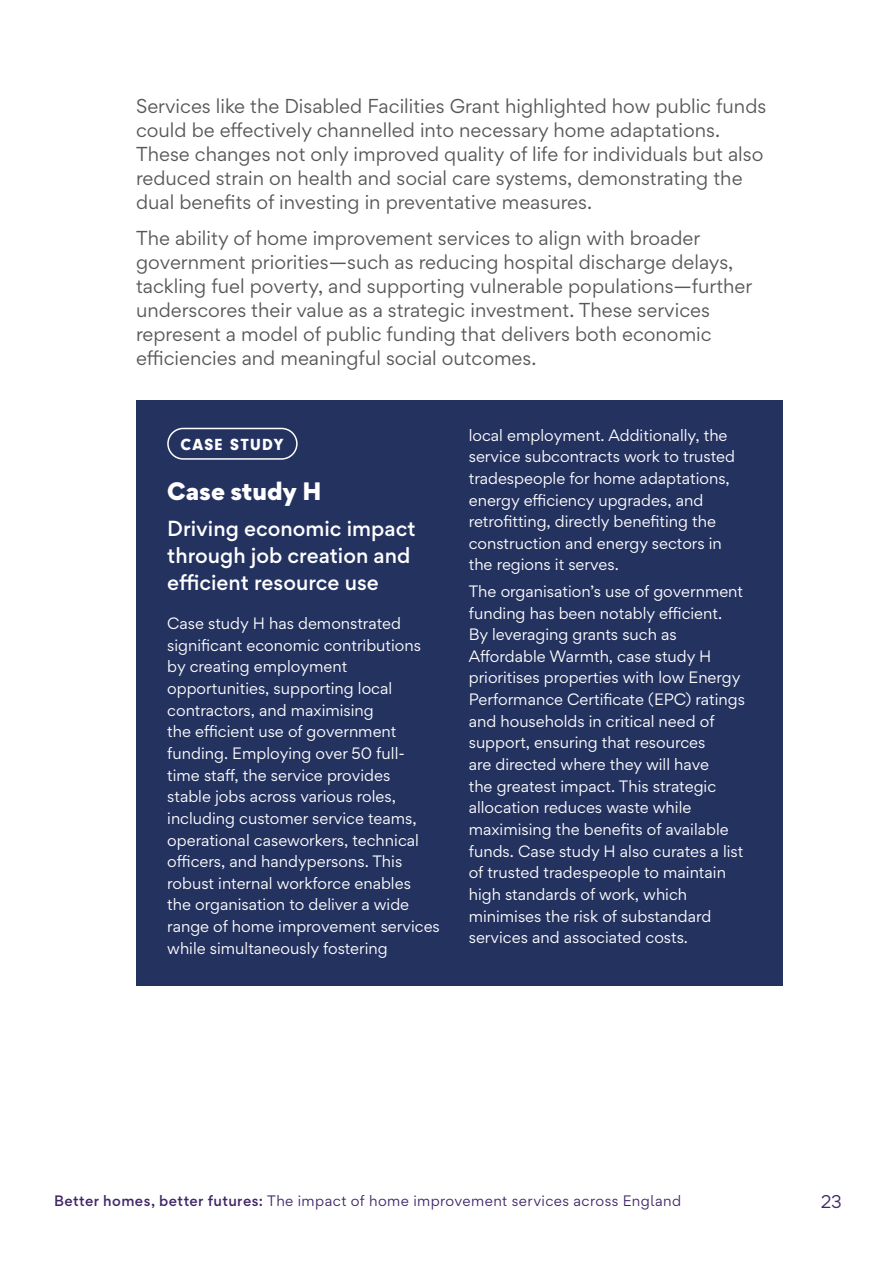
<style>
.page{position:relative;width:893px;height:1263px;background:#fff}
.page>*{position:absolute;margin:0;border:0;box-sizing:border-box;transform-origin:0 0}
.t1{font:900 22.5px "Gordita";color:#fff}
.t2{font:500 19.5px/27px "Gordita";color:#fff}
.t3{font:18px/24px "Gordita";color:#575756}
.t4{font:900 16.65px "Neuzeit Gro";letter-spacing:.08em;color:#fff}
.t5{font:16.5px "Gordita";color:#412667}
.t6{font:14.7px/21.6px "Gordita";color:#fff}
.t7{font:13.5px "Gordita";letter-spacing:.03em;color:#412667}
.s1{font-weight:500}
</style>
<div class="page">
<div style="left:136px;top:401px;width:646px;height:585px;background:#243260"></div>
<div style="left:167px;top:428px;width:131px;height:32px;border:2px solid #fff;border-radius:15px"></div>
<p class="t3" style="left:136px;top:93px;width:632px">Services like the Disabled Facilities Grant highlighted how public funds could be effectively channelled into necessary home adaptations.<br>These changes not only improved quality of life for individuals but also reduced strain on health and social care systems, demonstrating the dual benefits of investing in preventative measures.</p>
<p class="t3" style="left:136px;top:226px;width:618px">The ability of home improvement services to align with broader government priorities—such as reducing hospital discharge delays, tackling fuel poverty, and supporting vulnerable populations—further underscores their value as a strategic investment. These services represent a model of public funding that delivers both economic efficiencies and meaningful social outcomes.</p>
<p class="t4" style="left:180px;top:434px;width:104px">CASE STUDY</p>
<h1 class="t1" style="left:167px;top:473px;width:156px">Case study H</h1>
<h2 class="t2" style="left:167px;top:515px;width:250px">Driving economic impact through job creation and efficient resource use</h2>
<p class="t6" style="left:167px;top:612px;width:274px">Case study H has demonstrated significant economic contributions by creating employment opportunities, supporting local contractors, and maximising<br>the efficient use of government funding. Employing over 50 full&shy;time staff, the service provides<br>stable jobs across various roles, including customer service teams, operational caseworkers, technical officers, and handypersons. This robust internal workforce enables<br>the organisation to deliver a wide range of home improvement services while simultaneously fostering</p>
<p class="t6" style="left:469px;top:424px;width:268px">local employment. Additionally, the service subcontracts work to trusted tradespeople for home adaptations, energy efficiency upgrades, and retrofitting, directly benefiting the construction and energy sectors in the regions it serves.</p>
<p class="t6" style="left:469px;top:580px;width:278px">The organisation’s use of government funding has been notably efficient.<br>By leveraging grants such as Affordable Warmth, case study H prioritises properties with low Energy Performance Certificate (EPC) ratings and households in critical need of support, ensuring that resources<br>are directed where they will have<br>the greatest impact. This strategic allocation reduces waste while maximising the benefits of available funds. Case study H also curates a list of trusted tradespeople to maintain high standards of work, which minimises the risk of substandard services and associated costs.</p>
<p class="t7" style="left:54px;top:1190px;width:629px"><span class="s1">Better homes, better futures:</span> The impact of home improvement services across England</p>
<p class="t5" style="left:821px;top:1189px;width:23px">23</p>
</div>
